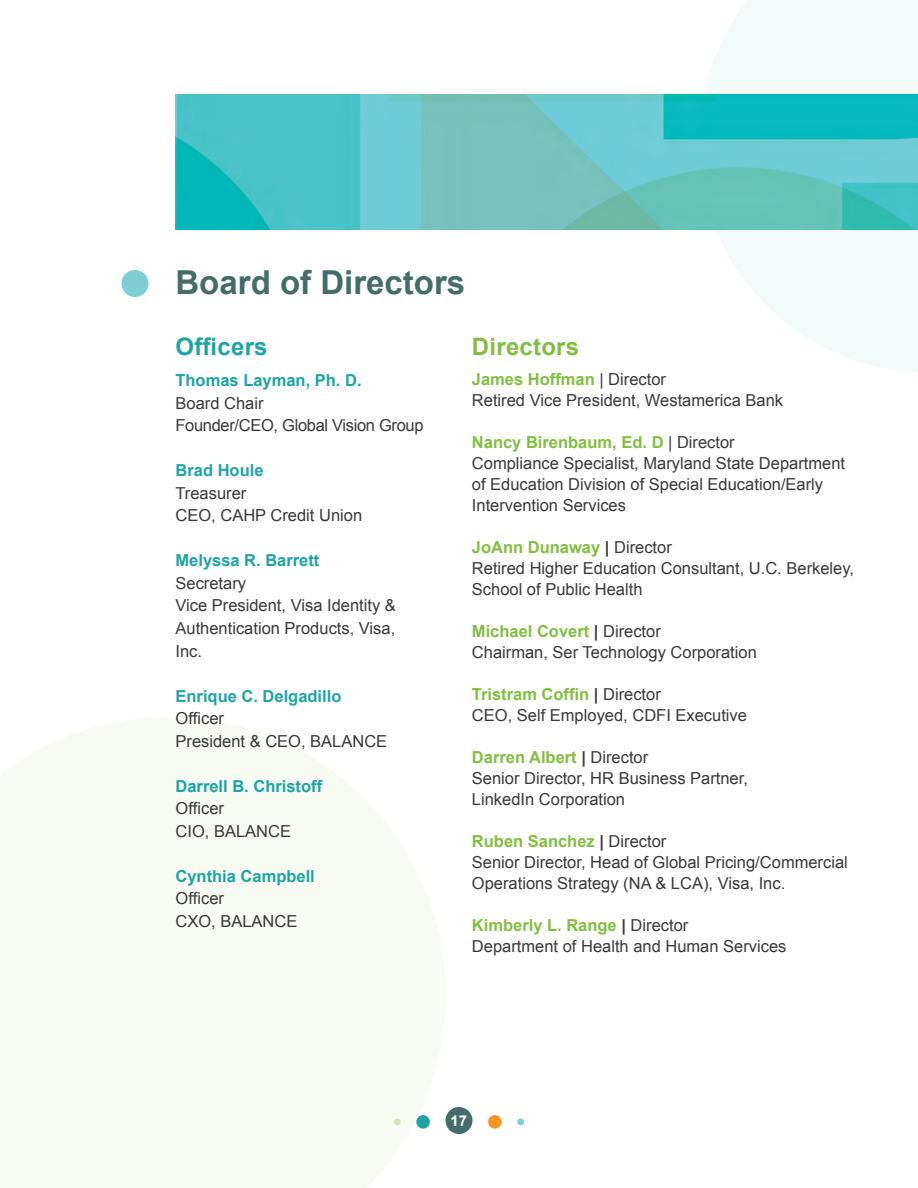
<style>
.page{position:relative;width:918px;height:1188px;background:#fff}
.page>*{position:absolute;margin:0;border:0;box-sizing:border-box;transform-origin:0 0}
.t1{font:700 33px "Arial";color:#446d69}
.t2{font:700 24px "Arial";letter-spacing:.01em;color:#82be42}
.t3{font:700 24px "Arial";letter-spacing:.01em;color:#1da5a3}
.t4{font:16.5px/21px "Arial";color:#393939}
.t5{font:700 16.5px "Arial";color:#1da5a3}
.t6{font:16.5px/22.5px "Arial";letter-spacing:-.02em;color:#393939}
.t7{font:700 15px "Arial";color:#fff}
.s1{font-weight:700;color:#82be42}
.s2{font-weight:700}
</style>
<div class="page">
<svg style="left:0;top:718px;width:446px;height:470px;fill:#f8fbf4"></svg>
<svg style="left:704px;top:0;width:214px;height:372px;fill:#f2fafa"></svg>
<div style="left:446px;top:1107px;width:26px;height:27px;background:#446d69;border-radius:50%"></div>
<div style="left:488px;top:1115px;width:14px;height:14px;background:#f79722;border-radius:50%"></div>
<div style="left:517px;top:1118px;width:7px;height:7px;background:#7dcfd4;border-radius:50%"></div>
<div style="left:416px;top:1115px;width:14px;height:14px;background:#1da5a3;border-radius:50%"></div>
<div style="left:394px;top:1118px;width:7px;height:7px;background:#d2e5be;border-radius:50%"></div>
<img style="left:176px;top:94px;width:742px;height:136px">
<div style="left:122px;top:270px;width:26px;height:27px;background:#7dcfd4;border-radius:50%"></div>
<h1 class="t1" style="left:176px;top:261px;width:291px">Board of Directors</h1>
<h2 class="t3" style="left:176px;top:331px;width:94px">Officers</h2>
<p class="t5" style="left:176px;top:370px;width:188px">Thomas Layman, Ph. D.</p>
<p class="t6" style="left:176px;top:392px;width:250px">Board Chair<br>Founder/CEO, Global Vision Group</p>
<p class="t5" style="left:176px;top:460px;width:90px">Brad Houle</p>
<p class="t4" style="left:176px;top:482px;width:188px;line-height:22.5px">Treasurer<br>CEO, CAHP Credit Union</p>
<p class="t5" style="left:176px;top:550px;width:145px">Melyssa R. Barrett</p>
<p class="t4" style="left:176px;top:572px;width:222px;line-height:22.5px">Secretary<br>Vice President, Visa Identity &amp;<br>Authentication Products, Visa,<br>Inc.</p>
<p class="t5" style="left:176px;top:685px;width:167px">Enrique C. Delgadillo</p>
<p class="t4" style="left:176px;top:707px;width:213px;line-height:22.5px">Officer<br>President &amp; CEO, BALANCE</p>
<p class="t5" style="left:176px;top:775px;width:148px">Darrell B. Christoff</p>
<p class="t4" style="left:176px;top:797px;width:117px;line-height:22.5px">Officer<br>CIO, BALANCE</p>
<p class="t5" style="left:176px;top:865px;width:141px">Cynthia Campbell</p>
<p class="t4" style="left:176px;top:887px;width:123px;line-height:22.5px">Officer<br>CXO, BALANCE</p>
<h2 class="t2" style="left:472px;top:331px;width:109px">Directors</h2>
<p class="t4" style="left:472px;top:369px;width:313px"><span class="s1">James Hoffman</span> | Director<br>Retired Vice President, Westamerica Bank</p>
<p class="t4" style="left:472px;top:432px;width:375px"><span class="s1">Nancy Birenbaum, Ed. D</span> | Director<br>Compliance Specialist, Maryland State Department of Education Division of Special Education/Early Intervention Services</p>
<p class="t4" style="left:472px;top:537px;width:384px"><span class="s1">JoAnn Dunaway</span> <span class="s2">|</span> Director<br>Retired Higher Education Consultant, U.C. Berkeley,<br>School of Public Health</p>
<p class="t4" style="left:472px;top:621px;width:286px"><span class="s1">Michael Covert</span> <span class="s2">|</span> Director<br>Chairman, Ser Technology Corporation</p>
<p class="t4" style="left:472px;top:684px;width:277px"><span class="s1">Tristram Coffin</span> <span class="s2">|</span> Director<br>CEO, Self Employed, CDFI Executive</p>
<p class="t4" style="left:472px;top:747px;width:278px"><span class="s1">Darren Albert</span> <span class="s2">|</span> Director<br>Senior Director, HR Business Partner,<br>LinkedIn Corporation</p>
<p class="t4" style="left:472px;top:831px;width:377px"><span class="s1">Ruben Sanchez</span> <span class="s2">|</span> Director<br>Senior Director, Head of Global Pricing/Commercial<br>Operations Strategy (NA &amp; LCA), Visa, Inc.</p>
<p class="t4" style="left:472px;top:915px;width:316px"><span class="s1">Kimberly L. Range</span> <span class="s2">|</span> Director<br>Department of Health and Human Services</p>
<p class="t7" style="left:451px;top:1111px;width:18px">17</p>
</div>
